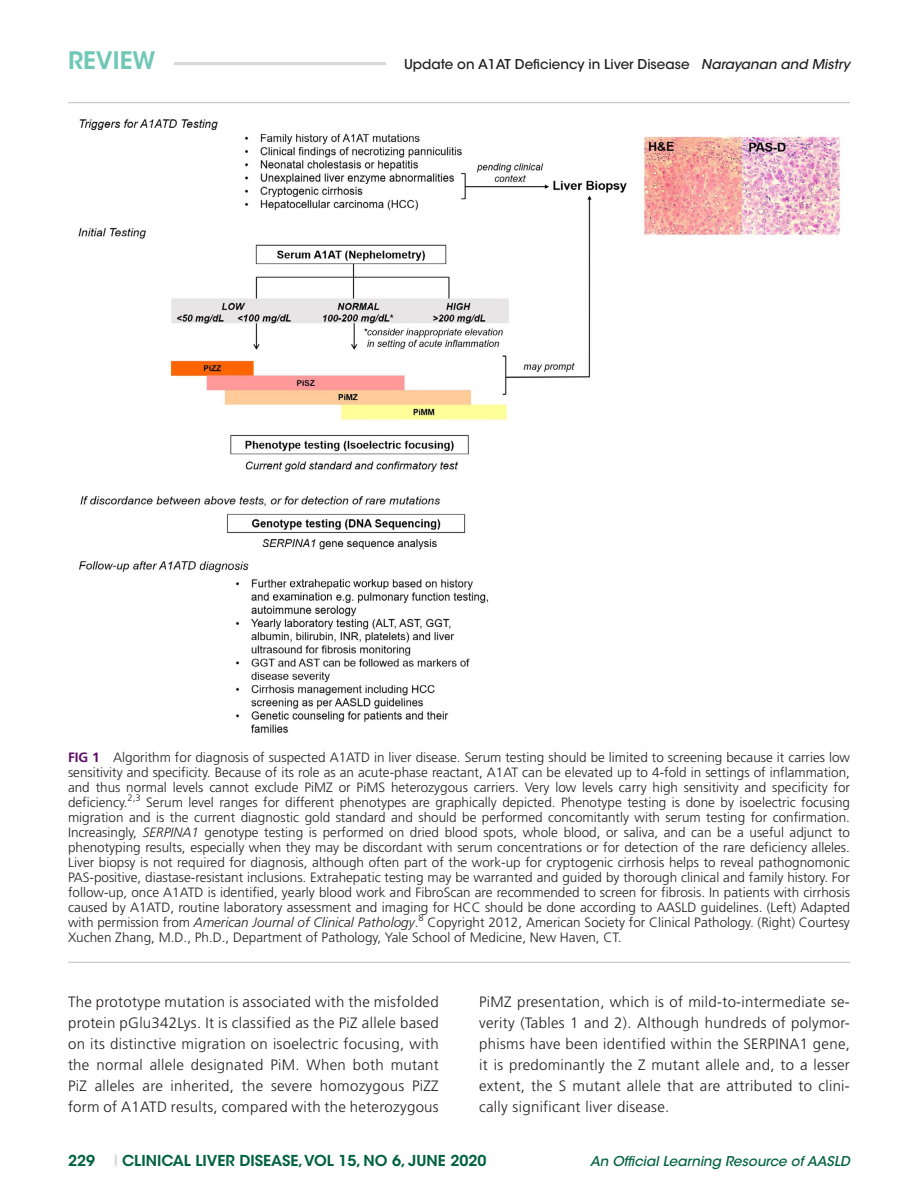
<style>
.page{position:relative;width:918px;height:1188px;background:#fff}
.page>*{position:absolute;margin:0;border:0;box-sizing:border-box;transform-origin:0 0}
.t1{font:600 24px "ITC Avant Garde Std";color:#6fc8b6}
.t2{font:300 15px/21px "Frutiger LT Std";letter-spacing:.02em;color:#231f20;text-align:justify}
.t3{font:600 15px "ITC Avant Garde Std";color:#006241}
.t4{font:300 13.5px/15px "Frutiger LT Std";color:#231f20;text-align:justify}
.t5{font:500 13.5px "ITC Avant Garde Std";color:#231f20}
.t6{font:italic 500 13.5px "ITC Avant Garde Std";color:#006241}
.t7{font:italic 500 13.5px "ITC Avant Garde Std";color:#231f20}
.s1{font-weight:700;color:#5c0d67}
.s2{font-style:italic}
</style>
<div class="page">
<hr style="left:173px;top:62px;width:584px;height:3px;background:#d6d7d8">
<div style="left:386px;top:59px;width:464px;height:19px;background:#fff"></div>
<div style="left:68px;top:52px;width:106px;height:24px;background:#fff"></div>
<hr style="left:68px;top:962px;width:782px;height:1px;background:#c7c8ca">
<img style="left:78px;top:119px;width:763px;height:614px">
<hr style="left:68px;top:102px;width:782px;height:1px;background:#c7c8ca">
<h1 class="t1" style="left:68px;top:46px;width:89px">REVIEW</h1>
<p class="t5" style="left:404px;top:56px;width:287px">Update on A1AT Deficiency in Liver Disease</p>
<p class="t7" style="left:711px;top:56px;width:39px">Nar ayanana</p>
<p class="t7" style="left:799px;top:56px;width:45px">nd Mistry</p>
<p class="t4" style="left:68px;top:750px;width:784px"><span class="s1">FIG 1</span> Algorithm for diagnosis of suspected A1ATD in liver disease. Serum testing should be limited to screening because it carries low sensitivity and specificity. Because of its role as an acute-phase reactant, A1AT can be elevated up to 4-fold in settings of inflammation, and thus normal levels cannot exclude PiMZ or PiMS heterozygous carriers. Very low levels carry high sensitivity and specificity for deficiency.<sup>2,3</sup> Serum level ranges for different phenotypes are graphically depicted. Phenotype testing is done by isoelectric focusing migration and is the current diagnostic gold standard and should be performed concomitantly with serum testing for confirmation.<br>Increasingly, <span class="s2">SERPINA1</span> genotype testing is performed on dried blood spots, whole blood, or saliva, and can be a useful adjunct to phenotyping results, especially when they may be discordant with serum concentrations or for detection of the rare deficiency alleles.<br>Liver biopsy is not required for diagnosis, although often part of the work-up for cryptogenic cirrhosis helps to reveal pathognomonic PAS-positive, diastase-resistant inclusions. Extrahepatic testing may be warranted and guided by thorough clinical and family history. For follow-up, once A1ATD is identified, yearly blood work and FibroScan are recommended to screen for fibrosis. In patients with cirrhosis caused by A1ATD, routine laboratory assessment and imaging for HCC should be done according to AASLD guidelines. (Left) Adapted with permission from <span class="s2">American Journal of Clinical Pathology</span>.<sup>8</sup> Copyright 2012, American Society for Clinical Pathology. (Right) Courtesy Xuchen Zhang, M.D., Ph.D., Department of Pathology, Yale School of Medicine, New Haven, CT.</p>
<p class="t2" style="left:68px;top:991px;width:372px">The prototype mutation is associated with the misfolded protein pGlu342Lys. It is classified as the PiZ allele based on its distinctive migration on isoelectric focusing, with the normal allele designated PiM. When both mutant PiZ alleles are inherited, the severe homozygous PiZZ form of A1ATD results, compared with the heterozygous</p>
<p class="t2" style="left:479px;top:991px;width:372px">PiMZ presentation, which is of mild-to-intermediate se&shy;verity (Tables 1 and 2). Although hundreds of polymor&shy;phisms have been identified within the SERPINA1 gene, it is predominantly the Z mutant allele and, to a lesser extent, the S mutant allele that are attributed to clini&shy;cally significant liver disease.</p>
<p class="t3" style="left:68px;top:1151px;width:420px">229 <sup>|</sup>CLINICAL LIVER DISEASE, VOL 15, NO 6, JUNE 2020</p>
<p class="t6" style="left:590px;top:1153px;width:261px">An Official Learning Resource of AASLD</p>
</div>
